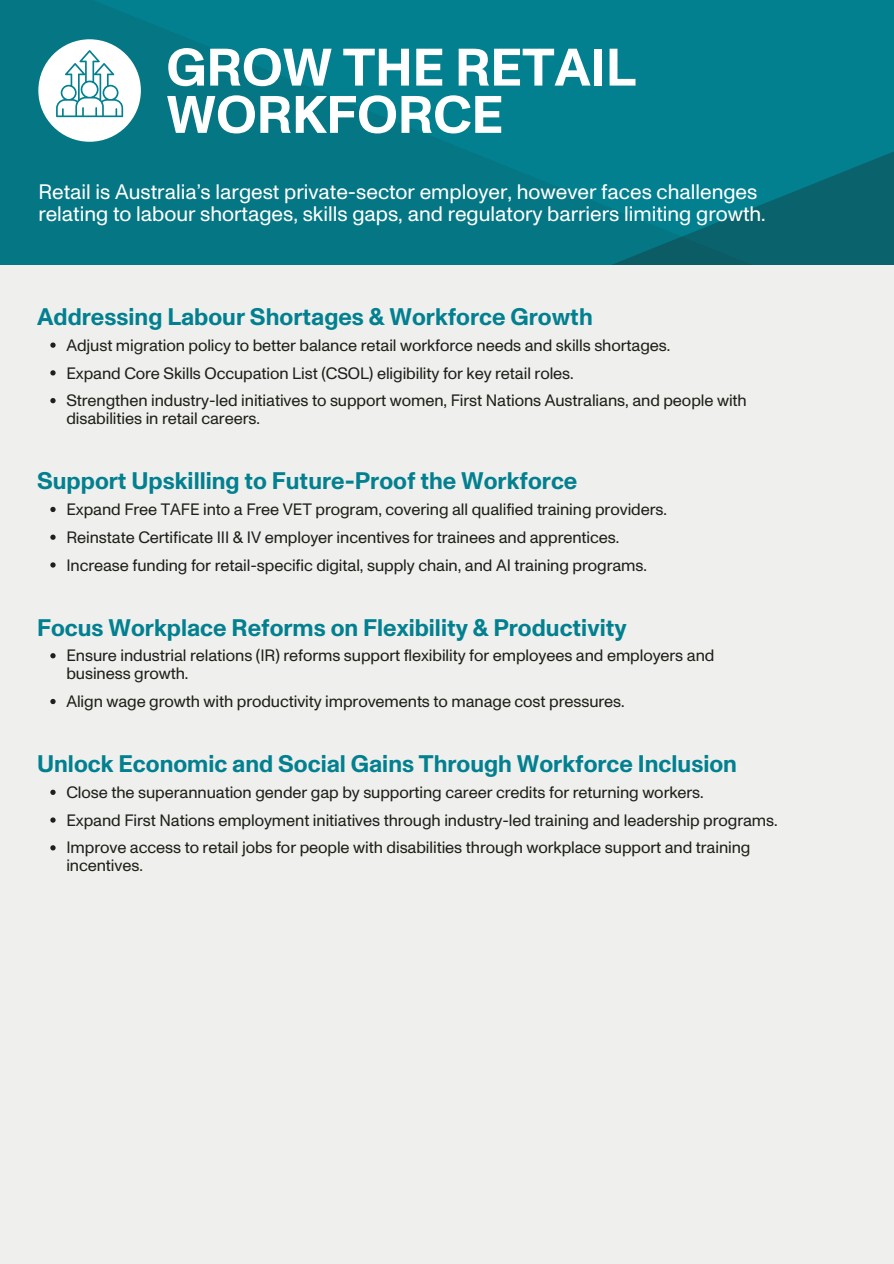
<style>
.page{position:relative;width:894px;height:1264px;background:#fff}
.page>*{position:absolute;margin:0;border:0;box-sizing:border-box;transform-origin:0 0}
.t1{font:700 52.65px/47.2px "ABC Monument Grotesk";color:#fff}
.t2{font:700 24px "ABC Monument Grotesk";color:#028090}
.t3{font:21px/22.5px "ABC Monument Grotesk";color:#fff}
.t4{font:16.5px/27.8px "ABC Monument Grotesk";letter-spacing:-.005em;color:#1e2019}
</style>
<div class="page">
<svg style="left:0;top:0;width:893px;height:265px;background:#027d8c"></svg>
<svg style="left:49px;top:106px;width:844px;height:159px;background:#047684"></svg>
<div style="left:0;top:265px;width:893px;height:998px;background:#efefed"></div>
<div style="left:38px;top:39px;width:103px;height:103px;background:#fff;border-radius:50%"></div>
<svg style="left:56px;top:50px;width:67px;height:67px"></svg>
<svg style="left:50px;top:342px;width:6px;height:6px"></svg>
<svg style="left:50px;top:370px;width:6px;height:5px"></svg>
<svg style="left:50px;top:398px;width:6px;height:5px"></svg>
<svg style="left:50px;top:507px;width:6px;height:5px"></svg>
<svg style="left:50px;top:534px;width:6px;height:6px"></svg>
<svg style="left:50px;top:562px;width:6px;height:5px"></svg>
<svg style="left:50px;top:653px;width:6px;height:5px"></svg>
<svg style="left:50px;top:699px;width:6px;height:5px"></svg>
<svg style="left:50px;top:789px;width:6px;height:6px"></svg>
<svg style="left:50px;top:817px;width:6px;height:5px"></svg>
<svg style="left:50px;top:845px;width:6px;height:5px"></svg>
<h1 class="t1" style="left:166px;top:45px;width:471px">GROW THE RETAIL<br>WORKFORCE</h1>
<p class="t3" style="left:38px;top:180px;width:728px">Retail is Australia’s largest private-sector employer, however faces challenges relating to labour shortages, skills gaps, and regulatory barriers limiting growth.</p>
<h2 class="t2" style="left:37px;top:302px;width:557px">Addressing Labour Shortages &amp; Workforce Growth</h2>
<p class="t4" style="left:66px;top:331px;width:681px">Adjust migration policy to better balance retail workforce needs and skills shortages.<br>Expand Core Skills Occupation List (CSOL) eligibility for key retail roles.<br>Strengthen industry-led initiatives to support women, First Nations Australians, and people with</p>
<p class="t4" style="left:66px;top:405px;width:195px">disabilities in retail careers.</p>
<h2 class="t2" style="left:37px;top:467px;width:541px">Support Upskilling to Future-Proof the Workforce</h2>
<p class="t4" style="left:66px;top:495px;width:602px">Expand Free TAFE into a Free VET program, covering all qualified training providers.<br>Reinstate Certificate III &amp; IV employer incentives for trainees and apprentices.<br>Increase funding for retail-specific digital, supply chain, and AI training programs.</p>
<h2 class="t2" style="left:37px;top:613px;width:591px">Focus Workplace Reforms on Flexibility &amp; Productivity</h2>
<p class="t4" style="left:66px;top:646px;width:649px;line-height:18px">Ensure industrial relations (IR) reforms support flexibility for employees and employers and business growth.</p>
<p class="t4" style="left:66px;top:687px;width:559px">Align wage growth with productivity improvements to manage cost pressures.</p>
<h2 class="t2" style="left:37px;top:749px;width:701px">Unlock Economic and Social Gains Through Workforce Inclusion</h2>
<p class="t4" style="left:66px;top:778px;width:712px">Close the superannuation gender gap by supporting career credits for returning workers.<br>Expand First Nations employment initiatives through industry-led training and leadership programs.<br>Improve access to retail jobs for people with disabilities through workplace support and training</p>
<p class="t4" style="left:66px;top:852px;width:78px">incentives.</p>
</div>
